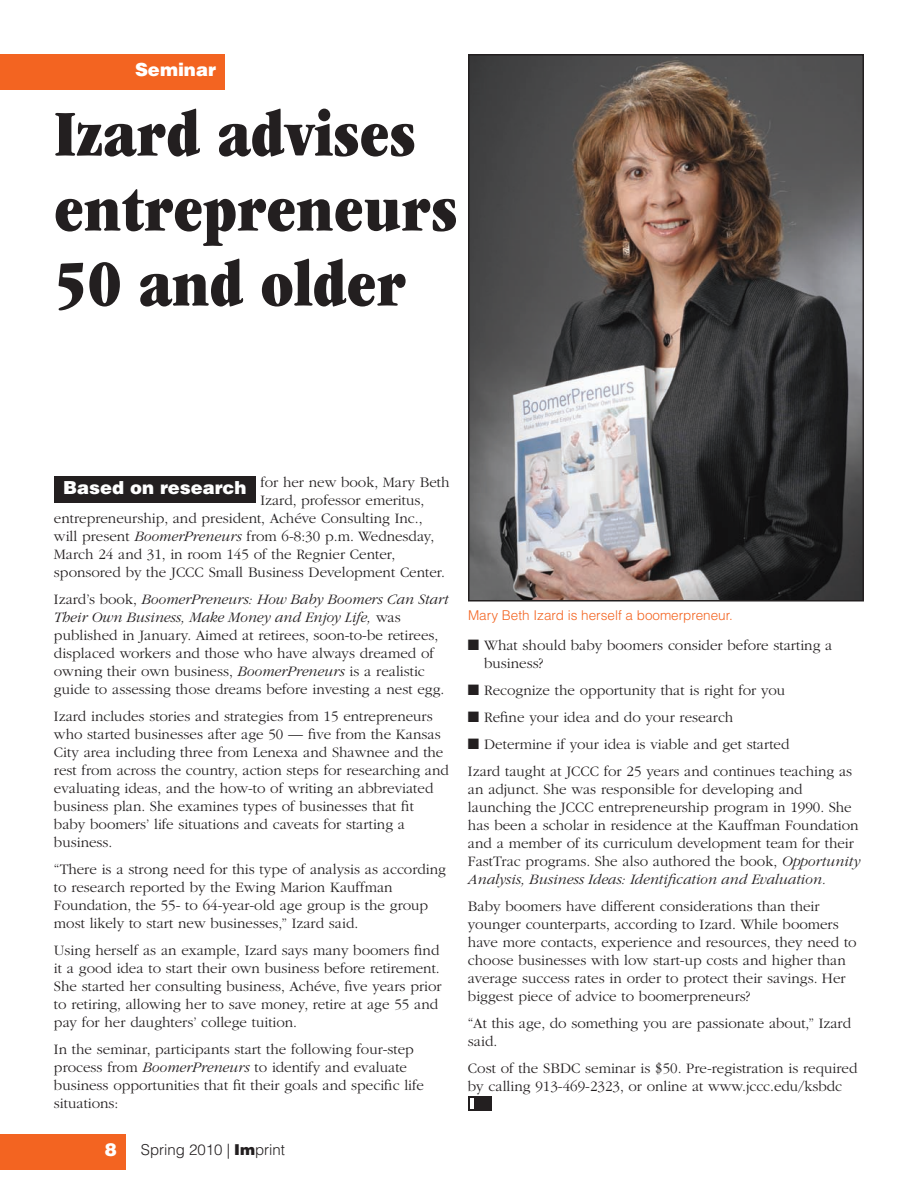
<style>
.page{position:relative;width:918px;height:1188px;background:#fff}
.page>*{position:absolute;margin:0;border:0;box-sizing:border-box;transform-origin:0 0}
.t1{font:67.5px/75px "ITC Garamond Std Ult Cond";color:#231f20}
.t2{font:900 18px "Helvetica LT Std";color:#fff}
.t3{font:300 15px/18px "ITC Garamond Std";color:#231f20}
.t4{font:300 15px "Helvetica LT Std";color:#231f20}
.t5{font:300 13.5px "Helvetica LT Std";color:#f36421}
.s1{font-style:italic}
.s2{font-weight:900}
</style>
<div class="page">
<div style="left:0;top:54px;width:225px;height:36px;background:#f36421"></div>
<div style="left:54px;top:476px;width:202px;height:27px;background:#231f20"></div>
<img style="left:471px;top:57px;width:390px;height:542px">
<div style="left:468px;top:54px;width:396px;height:548px;border:2px solid #231f20"></div>
<div style="left:468px;top:1097px;width:23px;height:14px;background:#231f20"></div>
<hr style="left:470px;top:1098px;width:4px;height:11px;background:#fff">
<div style="left:0;top:1134px;width:126px;height:36px;background:#f36421"></div>
<p class="t2" style="left:135px;top:63px;width:82px">Seminar</p>
<h1 class="t1" style="left:54px;top:102px;width:405px">Izard advises entrepreneurs<br>50 and older</h1>
<p class="t2" style="left:63px;top:481px;width:185px">Based on research</p>
<p class="t3" style="left:260px;top:474px;width:191px">for her new book, Mary Beth</p>
<p class="t3" style="left:54px;top:492px;width:393px;text-indent:206px">Izard, professor emeritus, entrepreneurship, and president, Achéve Consulting Inc., will present <span class="s1">BoomerPreneurs</span> from 6-8:30 p.m. Wednesday, March 24 and 31, in room 145 of the Regnier Center, sponsored by the JCCC Small Business Development Center.</p>
<p class="t3" style="left:54px;top:591px;width:396px">Izard’s book, <span class="s1">BoomerPreneurs: How Baby Boomers Can Start Their Own Business, Make Money and Enjoy Life,</span> was published in January. Aimed at retirees, soon-to-be retirees, displaced workers and those who have always dreamed of owning their own business, <span class="s1">BoomerPreneurs</span> is a realistic guide to assessing those dreams before investing a nest egg.</p>
<p class="t3" style="left:54px;top:708px;width:396px">Izard includes stories and strategies from 15 entrepreneurs who started businesses after age 50 — five from the Kansas City area including three from Lenexa and Shawnee and the rest from across the country, action steps for researching and evaluating ideas, and the how-to of writing an abbreviated business plan. She examines types of businesses that fit baby boomers’ life situations and caveats for starting a business.</p>
<p class="t3" style="left:54px;top:861px;width:393px">“There is a strong need for this type of analysis as according to research reported by the Ewing Marion Kauffman Foundation, the 55- to 64-year-old age group is the group most likely to start new businesses,” Izard said.</p>
<p class="t3" style="left:54px;top:942px;width:389px">Using herself as an example, Izard says many boomers find it a good idea to start their own business before retirement.<br>She started her consulting business, Achéve, five years prior to retiring, allowing her to save money, retire at age 55 and pay for her daughters’ college tuition.</p>
<p class="t3" style="left:54px;top:1041px;width:372px">In the seminar, participants start the following four-step process from <span class="s1">BoomerPreneurs</span> to identify and evaluate business opportunities that fit their goals and specific life situations:</p>
<p class="t2" style="left:105px;top:1143px;width:14px">8</p>
<p class="t4" style="left:141px;top:1144px;width:146px">Spring 2010 | <span class="s2">Im</span>print</p>
<p class="t5" style="left:468px;top:610px;width:266px">Mary Beth Izard is herself a boomerpreneur.</p>
<p class="t3" style="left:484px;top:637px;width:350px;text-indent:-16px">■ What should baby boomers consider before starting a business?</p>
<p class="t3" style="left:468px;top:682px;width:319px">■ Recognize the opportunity that is right for you</p>
<p class="t3" style="left:468px;top:709px;width:267px">■ Refine your idea and do your research</p>
<p class="t3" style="left:468px;top:736px;width:323px">■ Determine if your idea is viable and get started</p>
<p class="t3" style="left:468px;top:763px;width:394px">Izard taught at JCCC for 25 years and continues teaching as an adjunct. She was responsible for developing and launching the JCCC entrepreneurship program in 1990. She has been a scholar in residence at the Kauffman Foundation and a member of its curriculum development team for their FastTrac programs. She also authored the book, <span class="s1">Opportunity Analysis, Business Ideas: Identification and Evaluation.</span></p>
<p class="t3" style="left:468px;top:898px;width:390px">Baby boomers have different considerations than their younger counterparts, according to Izard. While boomers have more contacts, experience and resources, they need to choose businesses with low start-up costs and higher than average success rates in order to protect their savings. Her biggest piece of advice to boomerpreneurs?</p>
<p class="t3" style="left:468px;top:1015px;width:385px">“At this age, do something you are passionate about,” Izard said.</p>
<p class="t3" style="left:468px;top:1060px;width:391px">Cost of the SBDC seminar is $50. Pre-registration is required by calling 913-469-2323, or online at www.jccc.edu/ksbdc</p>
</div>
